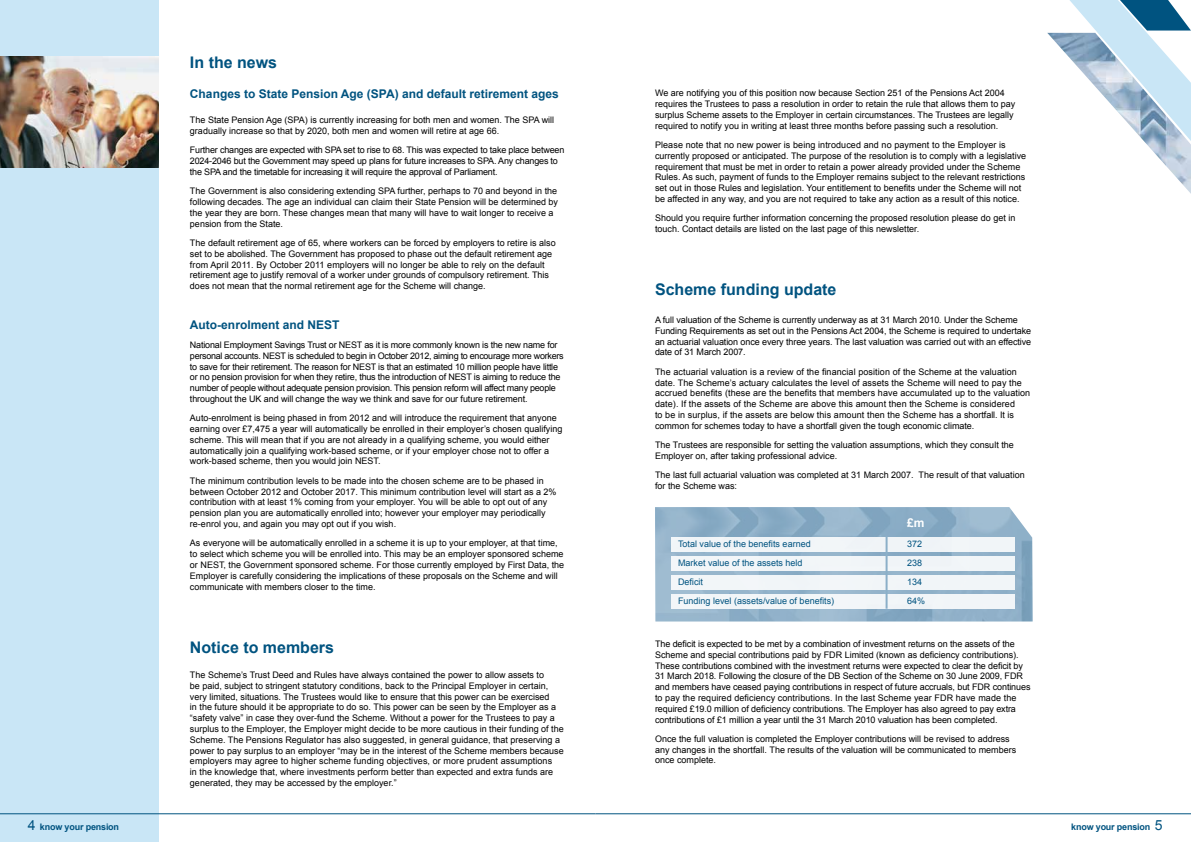
<style>
.page{position:relative;width:1191px;height:842px;background:#fff}
.page>*{position:absolute;margin:0;border:0;box-sizing:border-box;transform-origin:0 0}
.t1{font:700 16px "Arial";color:#005380}
.t2{font:700 12px "Arial";color:#005380}
.t3{font:700 12px "Arial";color:#fff}
.t4{font:9px/10.8px "Arial";color:#000}
.t5{font:9px/10.8px "Arial";letter-spacing:-.02em;color:#000}
.t6{font:9px "Arial";color:#005380}
.t7{font:700 9px "Arial";letter-spacing:-.02em;color:#005380}
.s1{font-weight:400;font-size:14px}
</style>
<div class="page">
<div style="left:0;top:0;width:158px;height:842px;background:#c9e6f6"></div>
<hr style="left:0;top:813px;width:595px;height:1px;background:#005380">
<hr style="left:595px;top:813px;width:596px;height:1px;background:#005380">
<svg style="left:1047px;top:0;width:144px;height:194px"></svg>
<img style="left:0;top:57px;width:158px;height:111px">
<img style="left:655px;top:507px;width:377px;height:114px">
<div style="left:671px;top:537px;width:343px;height:14px;background:#f0f4f7"></div>
<div style="left:671px;top:556px;width:343px;height:14px;background:#f1f5f8"></div>
<div style="left:671px;top:575px;width:343px;height:14px;background:#f1f5f8"></div>
<div style="left:671px;top:594px;width:343px;height:14px;background:#f1f5f8"></div>
<hr style="left:885px;top:536px;width:2px;height:73px;background:#8bafc8">
<h1 class="t1" style="left:190px;top:54px;width:89px">In the news</h1>
<h2 class="t2" style="left:190px;top:87px;width:370px">Changes to State Pension Age (SPA) and default retirement ages</h2>
<p class="t4" style="left:190px;top:115px;width:366px">The State Pension Age (SPA) is currently increasing for both men and women. The SPA will gradually increase so that by 2020, both men and women will retire at age 66.</p>
<p class="t5" style="left:190px;top:145px;width:376px">Further changes are expected with SPA set to rise to 68. This was expected to take place between<br>2024-2046 but the Government may speed up plans for future increases to SPA. Any changes to the SPA and the timetable for increasing it will require the approval of Parliament.</p>
<p class="t4" style="left:190px;top:186px;width:370px">The Government is also considering extending SPA further, perhaps to 70 and beyond in the following decades. The age an individual can claim their State Pension will be determined by the year they are born. These changes mean that many will have to wait longer to receive a pension from the State.</p>
<p class="t4" style="left:190px;top:237px;width:367px">The default retirement age of 65, where workers can be forced by employers to retire is also set to be abolished. The Government has proposed to phase out the default retirement age from April 2011. By October 2011 employers will no longer be able to rely on the default retirement age to justify removal of a worker under grounds of compulsory retirement. This does not mean that the normal retirement age for the Scheme will change.</p>
<h2 class="t2" style="left:190px;top:318px;width:151px">Auto-enrolment and NEST</h2>
<p class="t5" style="left:190px;top:339px;width:375px">National Employment Savings Trust or NEST as it is more commonly known is the new name for personal accounts. NEST is scheduled to begin in October 2012, aiming to encourage more workers to save for their retirement. The reason for NEST is that an estimated 10 million people have little or no pension provision for when they retire, thus the introduction of NEST is aiming to reduce the number of people without adequate pension provision. This pension reform will affect many people throughout the UK and will change the way we think and save for our future retirement.</p>
<p class="t4" style="left:190px;top:413px;width:374px">Auto-enrolment is being phased in from 2012 and will introduce the requirement that anyone earning over £7,475 a year will automatically be enrolled in their employer’s chosen qualifying scheme. This will mean that if you are not already in a qualifying scheme, you would either automatically join a qualifying work-based scheme, or if your employer chose not to offer a work-based scheme, then you would join NEST.</p>
<p class="t4" style="left:190px;top:475px;width:368px">The minimum contribution levels to be made into the chosen scheme are to be phased in between October 2012 and October 2017. This minimum contribution level will start as a 2% contribution with at least 1% coming from your employer. You will be able to opt out of any pension plan you are automatically enrolled into; however your employer may periodically re-enrol you, and again you may opt out if you wish.</p>
<p class="t4" style="left:190px;top:538px;width:376px">As everyone will be automatically enrolled in a scheme it is up to your employer, at that time, to select which scheme you will be enrolled into. This may be an employer sponsored scheme or NEST, the Government sponsored scheme. For those currently employed by First Data, the Employer is carefully considering the implications of these proposals on the Scheme and will communicate with members closer to the time.</p>
<h1 class="t1" style="left:190px;top:638px;width:146px">Notice to members</h1>
<p class="t4" style="left:190px;top:669px;width:375px">The Scheme’s Trust Deed and Rules have always contained the power to allow assets to<br>be paid, subject to stringent statutory conditions, back to the Principal Employer in certain, very limited, situations. The Trustees would like to ensure that this power can be exercised<br>in the future should it be appropriate to do so. This power can be seen by the Employer as a “safety valve” in case they over-fund the Scheme. Without a power for the Trustees to pay a surplus to the Employer, the Employer might decide to be more cautious in their funding of the Scheme. The Pensions Regulator has also suggested, in general guidance, that preserving a power to pay surplus to an employer “may be in the interest of the Scheme members because employers may agree to higher scheme funding objectives, or more prudent assumptions<br>in the knowledge that, where investments perform better than expected and extra funds are generated, they may be accessed by the employer.”</p>
<p class="t4" style="left:655px;top:88px;width:362px">We are notifying you of this position now because Section 251 of the Pensions Act 2004 requires the Trustees to pass a resolution in order to retain the rule that allows them to pay surplus Scheme assets to the Employer in certain circumstances. The Trustees are legally required to notify you in writing at least three months before passing such a resolution.</p>
<p class="t4" style="left:655px;top:139px;width:373px">Please note that no new power is being introduced and no payment to the Employer is currently proposed or anticipated. The purpose of the resolution is to comply with a legislative requirement that must be met in order to retain a power already provided under the Scheme Rules. As such, payment of funds to the Employer remains subject to the relevant restrictions set out in those Rules and legislation. Your entitlement to benefits under the Scheme will not be affected in any way, and you are not required to take any action as a result of this notice.</p>
<p class="t4" style="left:655px;top:213px;width:362px">Should you require further information concerning the proposed resolution please do get in touch. Contact details are listed on the last page of this newsletter.</p>
<h1 class="t1" style="left:655px;top:281px;width:183px">Scheme funding update</h1>
<p class="t4" style="left:655px;top:314px;width:378px">A full valuation of the Scheme is currently underway as at 31 March 2010. Under the Scheme Funding Requirements as set out in the Pensions Act 2004, the Scheme is required to undertake an actuarial valuation once every three years. The last valuation was carried out with an effective date of 31 March 2007.</p>
<p class="t4" style="left:655px;top:366px;width:377px">The actuarial valuation is a review of the financial position of the Scheme at the valuation date. The Scheme’s actuary calculates the level of assets the Scheme will need to pay the accrued benefits (these are the benefits that members have accumulated up to the valuation date). If the assets of the Scheme are above this amount then the Scheme is considered<br>to be in surplus, if the assets are below this amount then the Scheme has a shortfall. It is common for schemes today to have a shortfall given the tough economic climate.</p>
<p class="t4" style="left:655px;top:439px;width:360px">The Trustees are responsible for setting the valuation assumptions, which they consult the<br>Employer on, after taking professional advice.</p>
<p class="t4" style="left:655px;top:470px;width:371px">The last full actuarial valuation was completed at 31 March 2007. The result of that valuation for the Scheme was:</p>
<h2 class="t3" style="left:907px;top:516px;width:19px">£m</h2>
<p class="t6" style="left:678px;top:538px;width:134px">Total value of the benefits earned</p>
<p class="t6" style="left:907px;top:538px;width:17px">372</p>
<p class="t6" style="left:678px;top:557px;width:126px">Market value of the assets held</p>
<p class="t6" style="left:907px;top:557px;width:17px">238</p>
<p class="t6" style="left:678px;top:576px;width:27px">Deficit</p>
<p class="t6" style="left:907px;top:576px;width:17px">134</p>
<p class="t6" style="left:678px;top:595px;width:158px">Funding level (assets/value of benefits)</p>
<p class="t6" style="left:907px;top:595px;width:20px">64%</p>
<p class="t4" style="left:655px;top:638px;width:377px">The deficit is expected to be met by a combination of investment returns on the assets of the Scheme and special contributions paid by FDR Limited (known as deficiency contributions).<br>These contributions combined with the investment returns were expected to clear the deficit by 31 March 2018. Following the closure of the DB Section of the Scheme on 30 June 2009, FDR and members have ceased paying contributions in respect of future accruals, but FDR continues to pay the required deficiency contributions. In the last Scheme year FDR have made the required £19.0 million of deficiency contributions. The Employer has also agreed to pay extra contributions of £1 million a year until the 31 March 2010 valuation has been completed.</p>
<p class="t4" style="left:655px;top:733px;width:362px">Once the full valuation is completed the Employer contributions will be revised to address any changes in the shortfall. The results of the valuation will be communicated to members once complete.</p>
<p class="t7" style="left:28px;top:821px;width:93px"><span class="s1">4</span> know your pension</p>
<p class="t7" style="left:1071px;top:821px;width:93px">know your pension <span class="s1">5</span></p>
</div>
